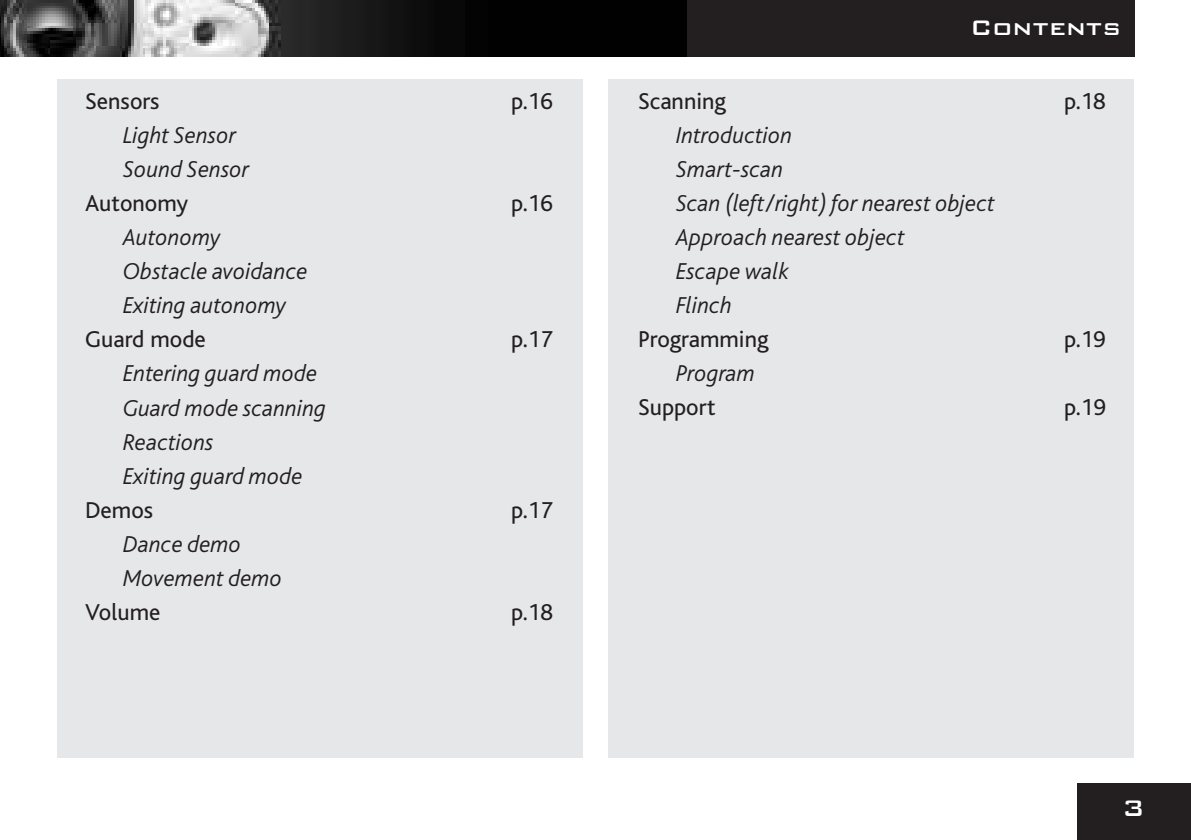
<style>
.page{position:relative;width:1191px;height:840px;background:#fff}
.page>*{position:absolute;margin:0;border:0;box-sizing:border-box;transform-origin:0 0}
.t1{font:500 28px "Bank Gothic BT";color:#fff}
.t2{font:italic 300 24px/34px "Bliss";color:#231f20}
.t3{font:24px "Bliss";color:#231f20}
</style>
<div class="page">
<div style="left:58px;top:79px;width:525px;height:678px;background:#e6e7e9"></div>
<div style="left:608px;top:79px;width:525px;height:678px;background:#e6e7e9"></div>
<div style="left:1077px;top:782px;width:114px;height:57px;background:#231f20"></div>
<svg style="left:0;top:0;width:1134px;height:57px;background:#323031"></svg>
<p class="t3" style="left:85px;top:89px;width:76px">Sensors</p>
<p class="t3" style="left:511px;top:89px;width:43px">p.16</p>
<p class="t2" style="left:123px;top:119px;width:128px">Light Sensor<br>Sound Sensor</p>
<p class="t3" style="left:85px;top:191px;width:105px">Autonomy</p>
<p class="t3" style="left:511px;top:191px;width:43px">p.16</p>
<p class="t2" style="left:123px;top:221px;width:186px">Autonomy<br>Obstacle avoidance<br>Exiting autonomy</p>
<p class="t3" style="left:85px;top:327px;width:122px">Guard mode</p>
<p class="t3" style="left:511px;top:327px;width:43px">p.17</p>
<p class="t2" style="left:123px;top:357px;width:204px">Entering guard mode<br>Guard mode scanning<br>Reactions<br>Exiting guard mode</p>
<p class="t3" style="left:85px;top:497px;width:70px">Demos</p>
<p class="t3" style="left:511px;top:497px;width:43px">p.17</p>
<p class="t2" style="left:123px;top:527px;width:161px">Dance demo<br>Movement demo</p>
<p class="t3" style="left:85px;top:599px;width:77px">Volume</p>
<p class="t3" style="left:511px;top:599px;width:43px">p.18</p>
<p class="t1" style="left:970px;top:13px;width:152px">Contents</p>
<p class="t3" style="left:638px;top:89px;width:90px">Scanning</p>
<p class="t3" style="left:1064px;top:89px;width:43px">p.18</p>
<p class="t2" style="left:676px;top:119px;width:320px">Introduction<br>Smart-scan<br>Scan (left/right) for nearest object<br>Approach nearest object<br>Escape walk<br>Flinch</p>
<p class="t3" style="left:638px;top:327px;width:132px">Programming</p>
<p class="t3" style="left:1064px;top:327px;width:43px">p.19</p>
<p class="t2" style="left:676px;top:357px;width:81px">Program</p>
<p class="t3" style="left:638px;top:395px;width:79px">Support</p>
<p class="t3" style="left:1064px;top:395px;width:43px">p.19</p>
</div>
